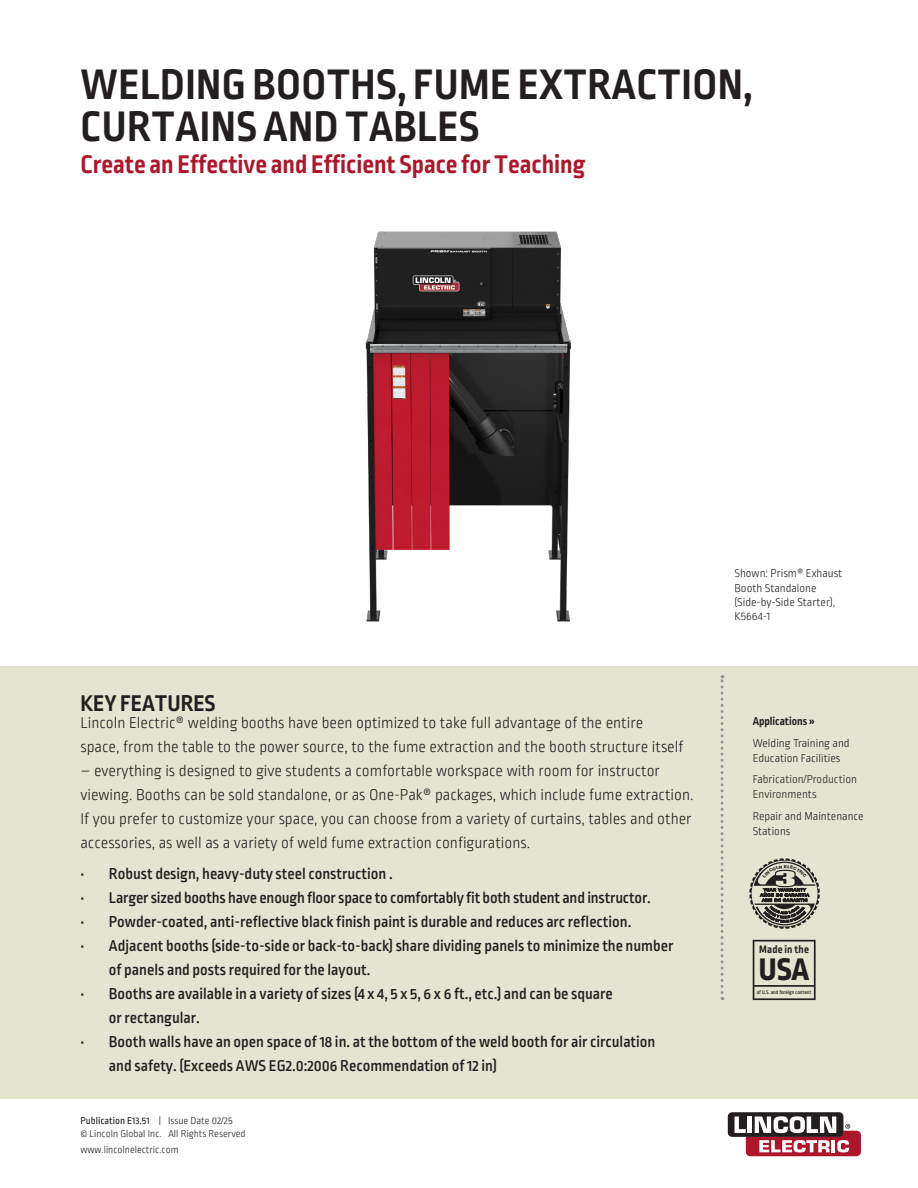
<style>
.page{position:relative;width:918px;height:1188px;background:#fff}
.page>*{position:absolute;margin:0;border:0;box-sizing:border-box;transform-origin:0 0}
.t1{font:700 45px/42px "Ropa Sans Pro";letter-spacing:.01em;color:#231f20}
.t2{font:800 33px "Ropa Sans Pro";color:#231f20}
.t3{font:700 27px "Ropa Sans Pro";color:#ae172b}
._04-Main_Text{font:700 24px "Ropa Sans Pro";color:#231f20}
._04-Main_Text-2{font:500 16.5px/24px "Ropa Sans Pro";color:#231f20}
._04-Main_Text-3{font:300 16.5px/24px "Ropa Sans Pro";color:#231f20}
.t4{font:300 12px/15px "Ropa Sans Pro";color:#231f20}
.t5{font:700 12px "Ropa Sans Pro";color:#231f20}
.t6{font:700 11.4px "Ropa Sans Pro";letter-spacing:.015em;color:#231f20}
.t7{font:300 10.5px/13.5px "Ropa Sans Pro";color:#231f20}
.t8{font:500 5.55px "Ropa Sans Pro";color:#231f20}
.s1{font-weight:400}
</style>
<div class="page">
<div style="left:0;top:666px;width:918px;height:433px;background:#e4e5d0"></div>
<svg style="left:721px;top:675px;width:3px;height:325px"></svg>
<div style="left:728px;top:1112px;width:115px;height:25px;background:#231f20;border-radius:4px"></div>
<svg style="left:735px;top:1116px;width:126px;height:40px"></svg>
<svg style="left:753px;top:940px;width:63px;height:60px"></svg>
<img style="left:365px;top:231px;width:206px;height:391px">
<svg style="left:749px;top:858px;width:71px;height:71px"></svg>
<p class="t1" style="left:81px;top:65px;width:674px">WELDING BOOTHS, FUME EXTRACTION,<br>CURTAINS AND TABLES</p>
<p class="t3" style="left:80px;top:149px;width:506px">Create an Effective and Efficient Space for Teaching</p>
<p class="_04-Main_Text" style="left:80px;top:689px;width:137px">KEY FEATURES</p>
<p class="_04-Main_Text-3" style="left:80px;top:712px;width:604px">Lincoln Electric® welding booths have been optimized to take full advantage of the entire space, from the table to the power source, to the fume extraction and the booth structure itself</p>
<p class="_04-Main_Text-3" style="left:80px;top:760px;width:615px">– everything is designed to give students a comfortable workspace with room for instructor viewing. Booths can be sold standalone, or as One-Pak® packages, which include fume extraction.<br>If you prefer to customize your space, you can choose from a variety of curtains, tables and other accessories, as well as a variety of weld fume extraction configurations.</p>
<p class="_04-Main_Text-2" style="left:80px;top:863px;width:314px">• Robust design, heavy-duty steel construction .</p>
<p class="_04-Main_Text-2" style="left:80px;top:887px;width:572px">• Larger sized booths have enough floor space to comfortably fit both student and instructor.</p>
<p class="_04-Main_Text-2" style="left:80px;top:911px;width:552px">• Powder-coated, anti-reflective black finish paint is durable and reduces arc reflection.</p>
<p class="_04-Main_Text-2" style="left:109px;top:935px;width:566px;text-indent:-28px">• Adjacent booths (side-to-side or back-to-back) share dividing panels to minimize the number of panels and posts required for the layout.</p>
<p class="_04-Main_Text-2" style="left:109px;top:983px;width:505px;text-indent:-28px">• Booths are available in a variety of sizes (4 x 4, 5 x 5, 6 x 6 ft., etc.) and can be square or rectangular.</p>
<p class="_04-Main_Text-2" style="left:109px;top:1031px;width:548px;text-indent:-28px">• Booth walls have an open space of 18 in. at the bottom of the weld booth for air circulation and safety. (Exceeds AWS EG2.0:2006 Recommendation of 12 in)</p>
<p class="t7" style="left:80px;top:1114px;width:167px"><span class="s1">Publication E13.51</span> | Issue Date 02/25<br>© Lincoln Global Inc. All Rights Reserved</p>
<p class="t7" style="left:80px;top:1144px;width:100px">www.lincolnelectric.com</p>
<p class="t4" style="left:735px;top:567px;width:109px;line-height:14.4px">Shown: Prism® Exhaust<br>Booth Standalone (Side-by-Side Starter),<br>K5664-1</p>
<p class="t5" style="left:753px;top:714px;width:64px">Applications »</p>
<p class="t4" style="left:753px;top:736px;width:99px">Welding Training and<br>Education Facilities</p>
<p class="t4" style="left:753px;top:773px;width:106px">Fabrication/Production<br>Environments</p>
<p class="t4" style="left:753px;top:809px;width:113px">Repair and Maintenance<br>Stations</p>
<p class="t6" style="left:759px;top:943px;width:51px">Made in the</p>
<p class="t2" style="left:759px;top:950px;width:52px">USA</p>
<p class="t8" style="left:757px;top:989px;width:56px">of U.S. and foreign content</p>
</div>
